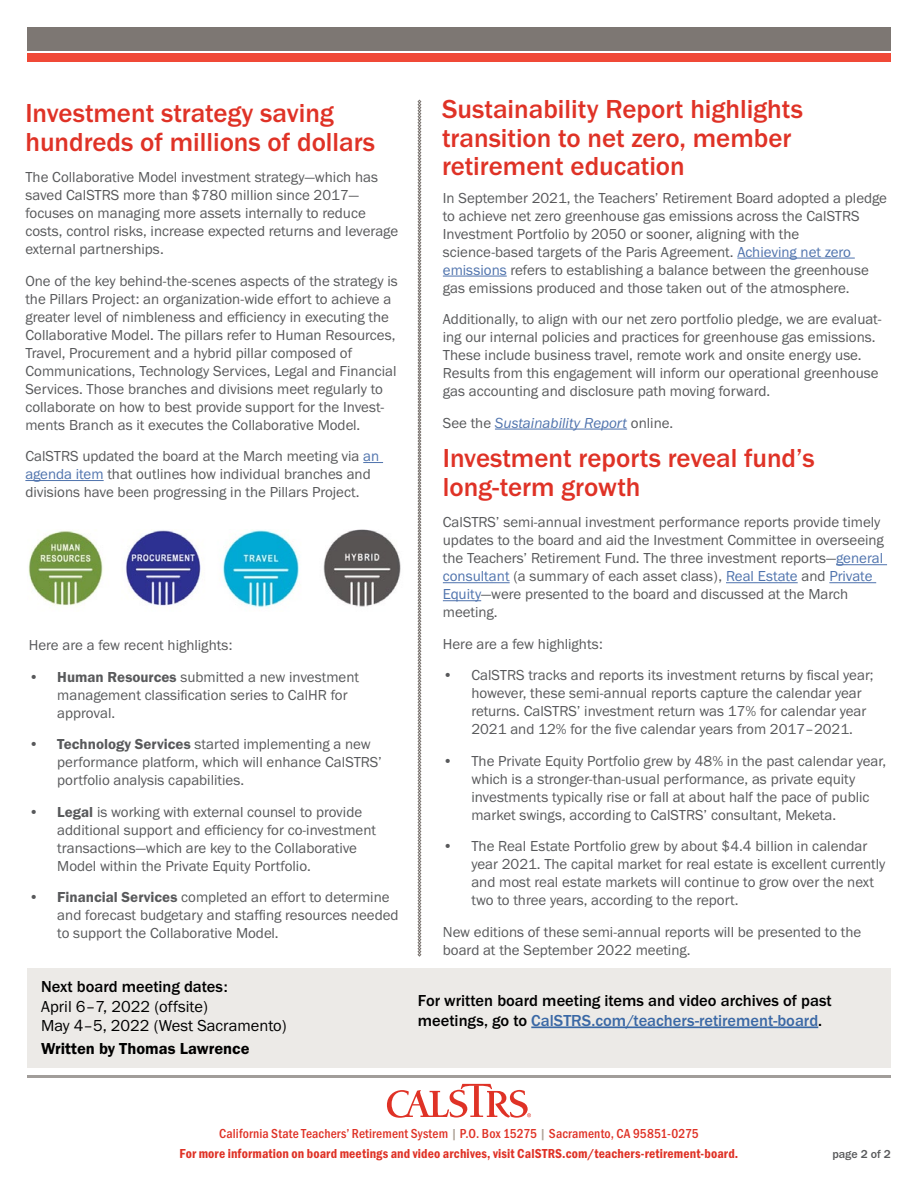
<style>
.page{position:relative;width:918px;height:1188px;background:#fff}
.page>*{position:absolute;margin:0;border:0;box-sizing:border-box;transform-origin:0 0}
.t1{font:500 27px/28.5px "Franklin Gothic URW";color:#df3226}
.t2{font:500 16.5px/19.8px "Franklin Gothic URW";color:#000}
.t3{font:16.5px/19.5px "Franklin Gothic URW Boo";color:#000}
.t4{font:16.5px "Franklin Gothic URW Dem";color:#000}
.t5{font:15px/18px "Franklin Gothic URW Boo";color:#58595b}
.t6{font:15px "Franklin Gothic URW Boo Ita";color:#4f73ad}
.t7{font:13.5px/19.5px "Franklin Gothic URW Con Dem";letter-spacing:.01em;color:#df3226;text-align:center}
.t8{font:500 12px "Franklin Gothic URW";color:#58595b}
.s1{color:#4f73ad}
.s2{font-family:"Franklin Gothic URW Dem"}
.s3{font-family:"Franklin Gothic URW";font-weight:500}
.s4{font-family:"Franklin Gothic URW Boo";color:#58595b}
.s5{color:#3a68a5}
.s6{font-family:"Franklin Gothic URW Cond";font-weight:500}
.s7{font-family:"Franklin Gothic URW Cond";font-weight:500;color:#afa398}
</style>
<div class="page">
<div style="left:27px;top:27px;width:864px;height:24px;background:#7d7773"></div>
<div style="left:27px;top:53px;width:864px;height:9px;background:#f04937"></div>
<svg style="left:418px;top:100px;width:3px;height:856px;background:#9f9a97"></svg>
<hr style="left:836px;top:564px;width:51px;height:1px;background:#4f73ad">
<hr style="left:443px;top:582px;width:67px;height:1px;background:#4f73ad">
<hr style="left:726px;top:582px;width:72px;height:1px;background:#4f73ad">
<hr style="left:829px;top:582px;width:47px;height:1px;background:#4f73ad">
<hr style="left:443px;top:600px;width:38px;height:1px;background:#4f73ad">
<hr style="left:27px;top:1076px;width:864px;height:2px;background:#a19d9a">
<svg style="left:387px;top:1084px;width:144px;height:34px"></svg>
<div style="left:27px;top:968px;width:864px;height:99px;background:#eceae7"></div>
<hr style="left:531px;top:1026px;width:287px;height:2px;background:#3a68a5">
<img style="left:28px;top:529px;width:373px;height:79px">
<svg style="left:363px;top:462px;width:20px;height:1px"></svg>
<hr style="left:25px;top:480px;width:79px;height:1px;background:#4f73ad">
<hr style="left:737px;top:258px;width:118px;height:1px;background:#4f73ad">
<hr style="left:443px;top:276px;width:64px;height:1px;background:#4f73ad">
<hr style="left:495px;top:429px;width:132px;height:1px;background:#4f73ad">
<h2 class="t1" style="left:25px;top:98px;width:351px">Investment strategy saving hundreds of millions of dollars</h2>
<p class="t5" style="left:25px;top:168px;width:374px">The Collaborative Model investment strategy—which has saved CalSTRS more than $780 million since 2017— focuses on managing more assets internally to reduce costs, control risks, increase expected returns and leverage external partnerships.</p>
<p class="t5" style="left:25px;top:271px;width:374px">One of the key behind-the-scenes aspects of the strategy is the Pillars Project: an organization-wide effort to achieve a greater level of nimbleness and efficiency in executing the Collaborative Model. The pillars refer to Human Resources, Travel, Procurement and a hybrid pillar composed of Communications, Technology Services, Legal and Financial Services. Those branches and divisions meet regularly to collaborate on how to best provide support for the Invest&shy;ments Branch as it executes the Collaborative Model.</p>
<p class="t5" style="left:25px;top:447px;width:355px">CalSTRS updated the board at the March meeting via <span class="s1">an agenda item</span> that outlines how individual branches and divisions have been progressing in the Pillars Project.</p>
<p class="t5" style="left:29px;top:636px;width:205px">Here are a few recent highlights:</p>
<p class="t5" style="left:57px;top:668px;width:303px;text-indent:-28px"><span class="s2">• Human Resources</span> submitted a new investment management classification series to CalHR for approval.</p>
<p class="t5" style="left:57px;top:735px;width:326px;text-indent:-28px"><span class="s2">• Technology Services</span> started implementing a new performance platform, which will enhance CalSTRS’ portfolio analysis capabilities.</p>
<p class="t5" style="left:57px;top:803px;width:320px;text-indent:-28px"><span class="s2">• Legal</span> is working with external counsel to provide additional support and efficiency for co-investment transactions—which are key to the Collaborative Model within the Private Equity Portfolio.</p>
<p class="t5" style="left:57px;top:888px;width:343px;text-indent:-28px"><span class="s2">• Financial Services</span> completed an effort to determine and forecast budgetary and staffing resources needed to support the Collaborative Model.</p>
<p class="t3" style="left:41px;top:977px;width:247px"><span class="s3">Next board meeting dates:<br></span>April 6–7, 2022 (offsite)<br>May 4–5, 2022 (West Sacramento)</p>
<p class="t4" style="left:41px;top:1038px;width:210px">Written by Thomas Lawrence</p>
<h1 class="t1" style="left:442px;top:94px;width:363px">Sustainability Report highlights transition to net zero, member retirement education</h1>
<p class="t5" style="left:443px;top:188px;width:446px">In September 2021, the Teachers’ Retirement Board adopted a pledge to achieve net zero greenhouse gas emissions across the CalSTRS Investment Portfolio by 2050 or sooner, aligning with the science-based targets of the Paris Agreement. <span class="s1">Achieving net zero emissions</span> refers to establishing a balance between the greenhouse gas emissions produced and those taken out of the atmosphere.</p>
<p class="t5" style="left:443px;top:310px;width:440px">Additionally, to align with our net zero portfolio pledge, we are evaluat&shy;ing our internal policies and practices for greenhouse gas emissions.<br>These include business travel, remote work and onsite energy use.<br>Results from this engagement will inform our operational greenhouse gas accounting and disclosure path moving forward.</p>
<p class="t6" style="left:443px;top:413px;width:232px"><span class="s4">See the</span> Sustainability Report <span class="s4">online.</span></p>
<h2 class="t1" style="left:443px;top:444px;width:373px">Investment reports reveal fund’s long-term growth</h2>
<p class="t5" style="left:443px;top:513px;width:443px">CalSTRS’ semi-annual investment performance reports provide timely updates to the board and aid the Investment Committee in overseeing the Teachers’ Retirement Fund. The three investment reports—<span class="s1">general consultant</span> (a summary of each asset class), <span class="s1">Real Estate</span> and <span class="s1">Private Equity</span>—were presented to the board and discussed at the March meeting.</p>
<p class="t5" style="left:443px;top:634px;width:162px">Here are a few highlights:</p>
<p class="t5" style="left:471px;top:666px;width:404px;text-indent:-28px">• CalSTRS tracks and reports its investment returns by fiscal year; however, these semi-annual reports capture the calendar year returns. CalSTRS’ investment return was 17% for calendar year</p>
<p class="t5" style="left:471px;top:720px;width:383px">2021 and 12% for the five calendar years from 2017–2021.</p>
<p class="t5" style="left:471px;top:751px;width:416px;text-indent:-28px">• The Private Equity Portfolio grew by 48% in the past calendar year, which is a stronger-than-usual performance, as private equity investments typically rise or fall at about half the pace of public market swings, according to CalSTRS’ consultant, Meketa.</p>
<p class="t5" style="left:471px;top:837px;width:416px;text-indent:-28px">• The Real Estate Portfolio grew by about $4.4 billion in calendar year 2021. The capital market for real estate is excellent currently and most real estate markets will continue to grow over the next two to three years, according to the report.</p>
<p class="t5" style="left:443px;top:922px;width:420px">New editions of these semi-annual reports will be presented to the board at the September 2022 meeting.</p>
<p class="t2" style="left:418px;top:990px;width:415px">For written board meeting items and video archives of past meetings, go to <span class="s5">CalSTRS.com/teachers-retirement-board</span>.</p>
<p class="t7" style="left:180px;top:1123px;width:560px"><span class="s6">California State Teachers’ Retirement System</span> <span class="s7">|</span> <span class="s6">P.O. Box 15275</span> <span class="s7">|</span> <span class="s6">Sacramento, CA 95851-0275<br></span>For more information on board meetings and video archives, visit CalSTRS.com/teachers-retirement-board.</p>
<p class="t8" style="left:832px;top:1147px;width:60px">page 2 of 2</p>
</div>
